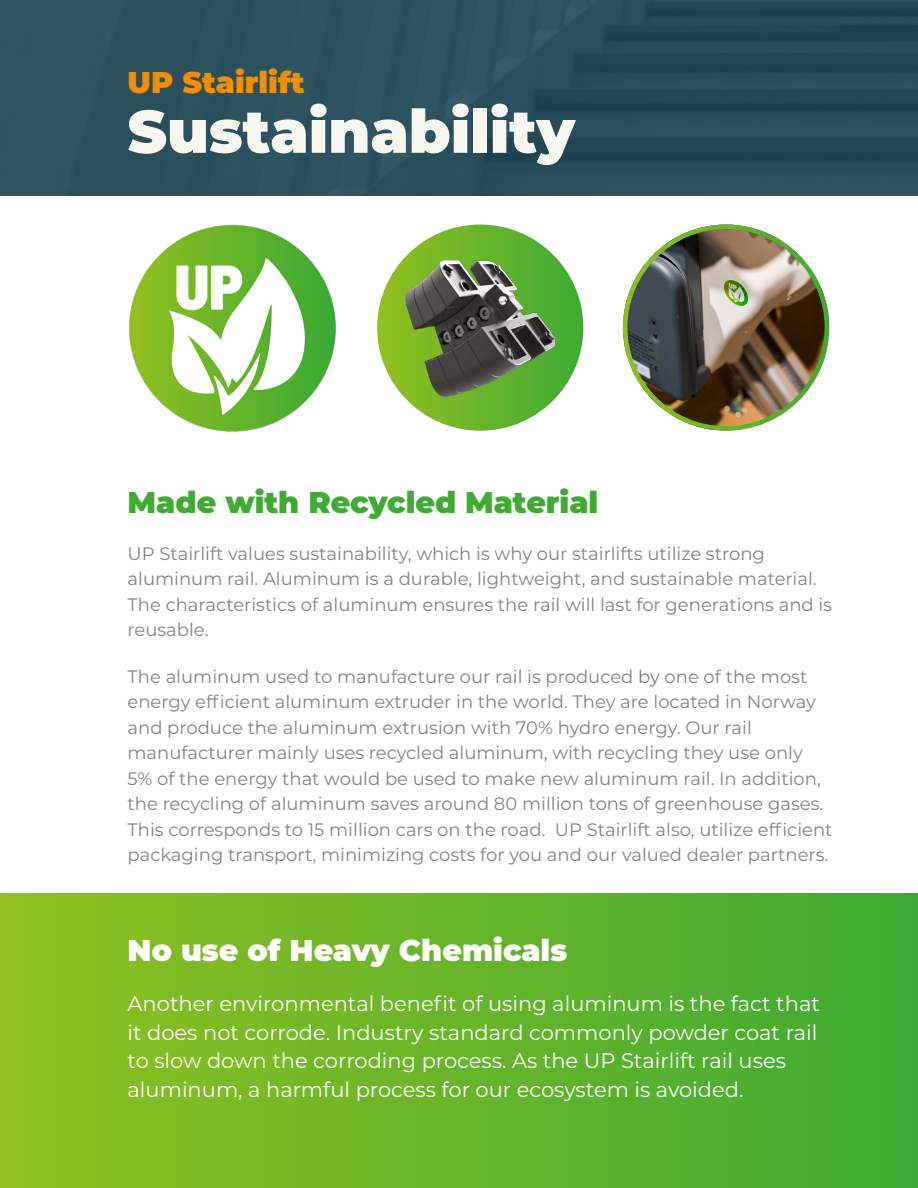
<style>
.page{position:relative;width:918px;height:1188px;background:#fff}
.page>*{position:absolute;margin:0;border:0;box-sizing:border-box;transform-origin:0 0}
.t1{font:900 60px "Montserrat";color:#f7f7f2}
.t2{font:900 30px "Montserrat";color:#40ab33}
.t3{font:900 30px "Montserrat";color:#fff}
.t4{font:900 30px "Montserrat";color:#f28f00}
.t5{font:21px/28.5px "Montserrat";color:#fff}
.t6{font:18px/25.5px "Montserrat";color:#808285}
</style>
<div class="page">
<div style="left:0;top:894px;width:918px;height:294px;background:linear-gradient(to right,#91c01f,#3eaa34)"></div>
<img style="left:129px;top:224px;width:207px;height:208px">
<div style="left:377px;top:225px;width:206px;height:206px;background:linear-gradient(to right,#94c123,#3faa34);border-radius:103px"></div>
<img style="left:403px;top:256px;width:155px;height:144px">
<img style="left:623px;top:225px;width:206px;height:206px;border-radius:103px">
<div style="left:623px;top:225px;width:206px;height:206px;border:4px solid #fff;border-radius:50%"></div>
<img style="left:0;top:0;width:918px;height:195px">
<h2 class="t4" style="left:128px;top:60px;width:179px">UP Stairlift</h2>
<h1 class="t1" style="left:128px;top:86px;width:449px">Sustainability</h1>
<h2 class="t2" style="left:128px;top:480px;width:472px">Made with Recycled Material</h2>
<p class="t6" style="left:128px;top:540px;width:706px">UP Stairlift values sustainability, which is why our stairlifts utilize strong aluminum rail. Aluminum is a durable, lightweight, and sustainable material.<br>The characteristics of aluminum ensures the rail will last for generations and is reusable.</p>
<p class="t6" style="left:128px;top:663px;width:707px">The aluminum used to manufacture our rail is produced by one of the most energy efficient aluminum extruder in the world. They are located in Norway and produce the aluminum extrusion with 70% hydro energy. Our rail manufacturer mainly uses recycled aluminum, with recycling they use only<br>5% of the energy that would be used to make new aluminum rail. In addition, the recycling of aluminum saves around 80 million tons of greenhouse gases.<br>This corresponds to 15 million cars on the road. UP Stairlift also, utilize efficient packaging transport, minimizing costs for you and our valued dealer partners.</p>
<h2 class="t3" style="left:128px;top:928px;width:441px">No use of Heavy Chemicals</h2>
<p class="t5" style="left:128px;top:989px;width:694px">Another environmental benefit of using aluminum is the fact that it does not corrode. Industry standard commonly powder coat rail to slow down the corroding process. As the UP Stairlift rail uses aluminum, a harmful process for our ecosystem is avoided.</p>
</div>
